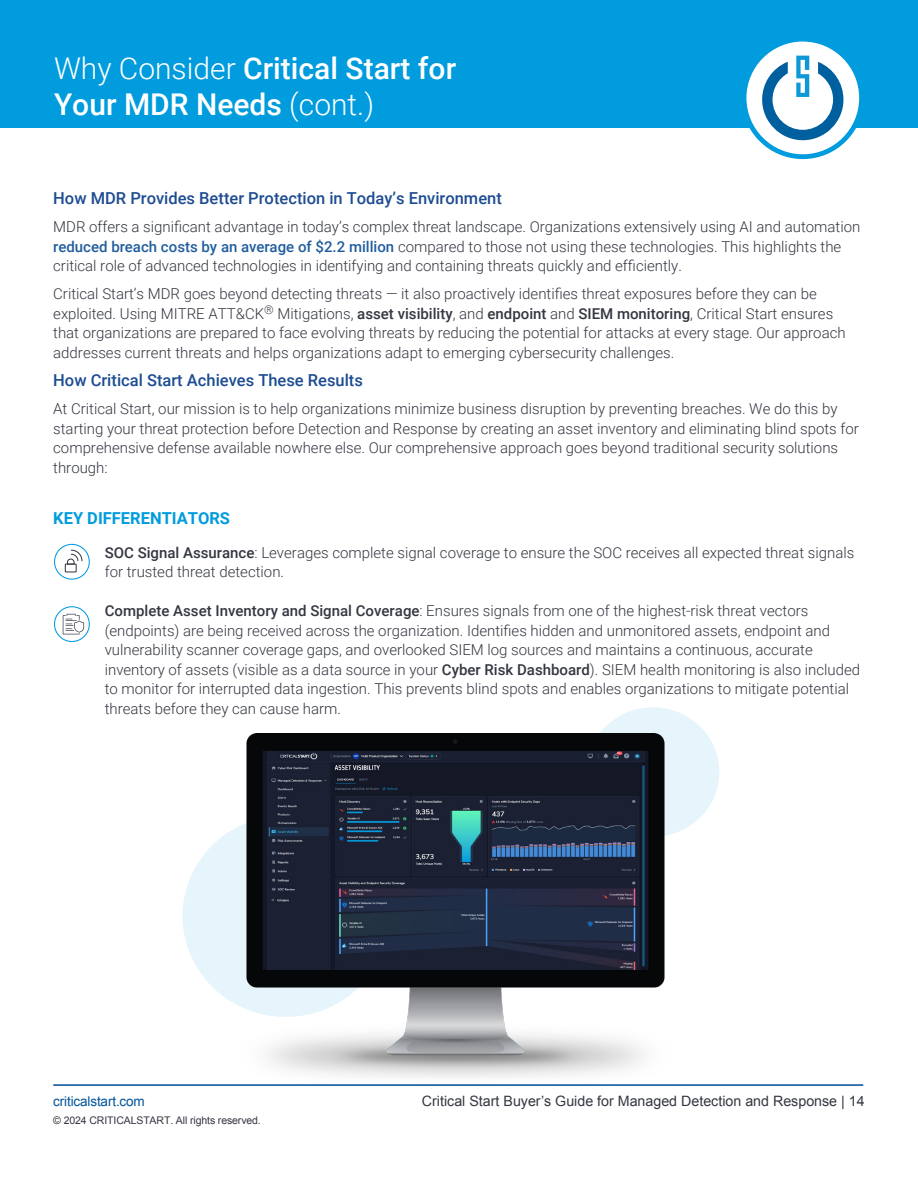
<style>
.page{position:relative;width:918px;height:1188px;background:#fff}
.page>*{position:absolute;margin:0;border:0;box-sizing:border-box;transform-origin:0 0}
.t1{font:500 30px/36px "Roboto";color:#fff}
.t2{font:500 16.5px "Roboto";color:#1d4c92}
.t3{font:700 16.5px "Roboto";color:#009cde}
.t4{font:300 15px/19.5px "Roboto";color:#343741}
.t5{font:14.25px "Arial";color:#343741}
.t6{font:13.5px "Arial";letter-spacing:-.01em;color:#005499}
.t7{font:10.5px "Arial";letter-spacing:-.01em;color:#343741}
.s1{font-weight:300}
.s2{font-weight:500;color:#215e9e}
.s3{font-weight:500}
</style>
<div class="page">
<div style="left:0;top:0;width:918px;height:128px;background:#009cde"></div>
<div style="left:742px;top:37px;width:122px;height:122px;background:#009cde;border-radius:50%"></div>
<div style="left:746px;top:42px;width:113px;height:112px;background:#fff;border-radius:50%"></div>
<hr style="left:53px;top:1084px;width:810px;height:2px;background:#004c97">
<svg style="left:762px;top:56px;width:81px;height:84px"></svg>
<div style="left:183px;top:815px;width:206px;height:202px;background:#e6f5fc;border-radius:50%"></div>
<div style="left:586px;top:707px;width:133px;height:130px;background:#e6f5fc;border-radius:50%"></div>
<img style="left:239px;top:733px;width:434px;height:353px">
<img style="left:267px;top:751px;width:377px;height:219px">
<svg style="left:63px;top:614px;width:21px;height:20px"></svg>
<div style="left:65px;top:564px;width:12px;height:8px;border:1px solid #343741"></div>
<svg style="left:66px;top:549px;width:17px;height:16px"></svg>
<div style="left:54px;top:606px;width:36px;height:36px;border:1px solid #009cde;border-radius:50%"></div>
<div style="left:54px;top:544px;width:36px;height:36px;border:1px solid #009cde;border-radius:50%"></div>
<h1 class="t1" style="left:54px;top:49px;width:404px"><span class="s1">Why Consider</span> Critical Start for<br>Your MDR Needs <span class="s1">(cont.)</span></h1>
<p class="t2" style="left:53px;top:187px;width:450px">How MDR Provides Better Protection in Today’s Environment</p>
<p class="t4" style="left:53px;top:217px;width:809px">MDR offers a significant advantage in today’s complex threat landscape. Organizations extensively using AI and automation <span class="s2">reduced breach costs by an average of $2.2 million</span> compared to those not using these technologies. This highlights the critical role of advanced technologies in identifying and containing threats quickly and efficiently.</p>
<p class="t4" style="left:53px;top:284px;width:794px">Critical Start’s MDR goes beyond detecting threats — it also proactively identifies threat exposures before they can be exploited. Using MITRE ATT&amp;CK<sup>®</sup> Mitigations, <span class="s3">asset visibility</span>, and <span class="s3">endpoint</span> and <span class="s3">SIEM monitoring</span>, Critical Start ensures that organizations are prepared to face evolving threats by reducing the potential for attacks at every stage. Our approach addresses current threats and helps organizations adapt to emerging cybersecurity challenges.</p>
<p class="t2" style="left:53px;top:369px;width:311px">How Critical Start Achieves These Results</p>
<p class="t4" style="left:53px;top:399px;width:807px">At Critical Start, our mission is to help organizations minimize business disruption by preventing breaches. We do this by starting your threat protection before Detection and Response by creating an asset inventory and eliminating blind spots for comprehensive defense available nowhere else. Our comprehensive approach goes beyond traditional security solutions through:</p>
<p class="t3" style="left:53px;top:506px;width:178px">KEY DIFFERENTIATORS</p>
<p class="t4" style="left:105px;top:542px;width:751px"><span class="s3">SOC Signal Assurance</span>: Leverages complete signal coverage to ensure the SOC receives all expected threat signals for trusted threat detection.</p>
<p class="t4" style="left:105px;top:600px;width:757px"><span class="s3">Complete Asset Inventory and Signal Coverage</span>: Ensures signals from one of the highest-risk threat vectors (endpoints) are being received across the organization. Identifies hidden and unmonitored assets, endpoint and vulnerability scanner coverage gaps, and overlooked SIEM log sources and maintains a continuous, accurate inventory of assets (visible as a data source in your <span class="s3">Cyber Risk Dashboard</span>). SIEM health monitoring is also included to monitor for interrupted data ingestion. This prevents blind spots and enables organizations to mitigate potential threats before they can cause harm.</p>
<p class="t6" style="left:53px;top:1092px;width:93px">criticalstart.com</p>
<p class="t5" style="left:422px;top:1092px;width:444px">Critical Start Buyer’s Guide for Managed Detection and Response | 14</p>
<p class="t7" style="left:53px;top:1113px;width:209px">© 2024 CRITICALSTART. All rights reserved.</p>
</div>
